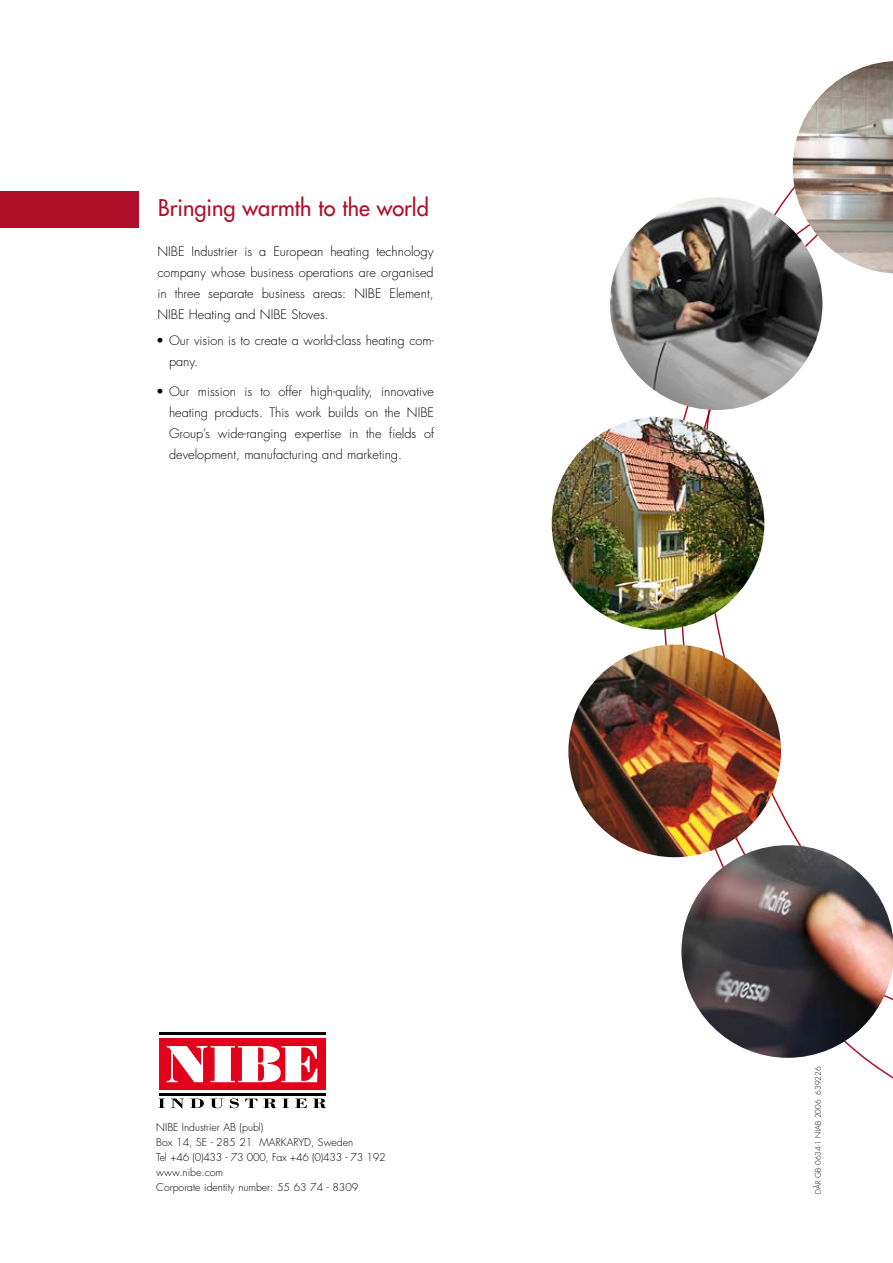
<style>
.page{position:relative;width:893px;height:1263px;background:#fff}
.page>*{position:absolute;margin:0;border:0;box-sizing:border-box;transform-origin:0 0}
.t1{font:22.5px "Futura";color:#af0f29}
.t2{font:300 12.75px/21px "Futura";color:#000;text-align:justify}
.t3{font:300 10.5px/15px "Futura";color:#000}
.t4{font:300 7.5px "Futura";color:#000}
</style>
<div class="page">
<svg style="left:681px;top:166px;width:212px;height:852px"></svg>
<img style="left:793px;top:61px;width:100px;height:213px">
<img style="left:681px;top:845px;width:212px;height:213px;border-radius:50%">
<img style="left:568px;top:645px;width:213px;height:212px;border-radius:50%">
<img style="left:552px;top:417px;width:212px;height:213px;border-radius:50%">
<img style="left:610px;top:197px;width:212px;height:213px;border-radius:50%">
<div style="left:159px;top:1038px;width:167px;height:52px;background:#e2001a"></div>
<hr style="left:159px;top:1032px;width:167px;height:3px;background:#000">
<hr style="left:159px;top:1093px;width:167px;height:3px;background:#000">
<svg style="left:167px;top:1046px;width:150px;height:37px"></svg>
<svg style="left:159px;top:1098px;width:6px;height:10px"></svg>
<svg style="left:171px;top:1098px;width:13px;height:10px"></svg>
<svg style="left:190px;top:1098px;width:14px;height:10px"></svg>
<svg style="left:210px;top:1098px;width:13px;height:10px"></svg>
<svg style="left:230px;top:1098px;width:9px;height:10px"></svg>
<svg style="left:245px;top:1098px;width:12px;height:10px"></svg>
<svg style="left:263px;top:1098px;width:26px;height:10px"></svg>
<svg style="left:295px;top:1098px;width:12px;height:10px"></svg>
<svg style="left:313px;top:1098px;width:13px;height:10px"></svg>
<div style="left:0;top:191px;width:139px;height:36px;background:#af0f29"></div>
<h1 class="t1" style="left:158px;top:193px;width:272px">Bringing warmth to the world</h1>
<p class="t2" style="left:157px;top:241px;width:278px">NIBE Industrier is a European heating technology company whose business operations are organised in three separate business areas: NIBE Element, NIBE Heating and NIBE Stoves.</p>
<p class="t2" style="left:169px;top:330px;width:267px;text-indent:-13px">• Our vision is to create a world-class heating com&shy;pany.</p>
<p class="t2" style="left:169px;top:381px;width:267px;text-indent:-13px">• Our mission is to offer high-quality, innovative heating products. This work builds on the NIBE Group’s wide-ranging expertise in the fields of development, manufacturing and marketing.</p>
<p class="t3" style="left:156px;top:1120px;width:231px">NIBE Industrier AB (publ)<br>Box 14, SE - 285 21 MARKARYD, Sweden<br>Tel +46 (0)433 - 73 000, Fax +46 (0)433 - 73 192 www.nibe.com<br>Corporate identity number: 55 63 74 - 8309</p>
<p class="t4" style="left:813px;top:1194px;width:129px;rotate:-90deg">DÅR GB 0634-1 NIAB 2006 639226</p>
</div>
